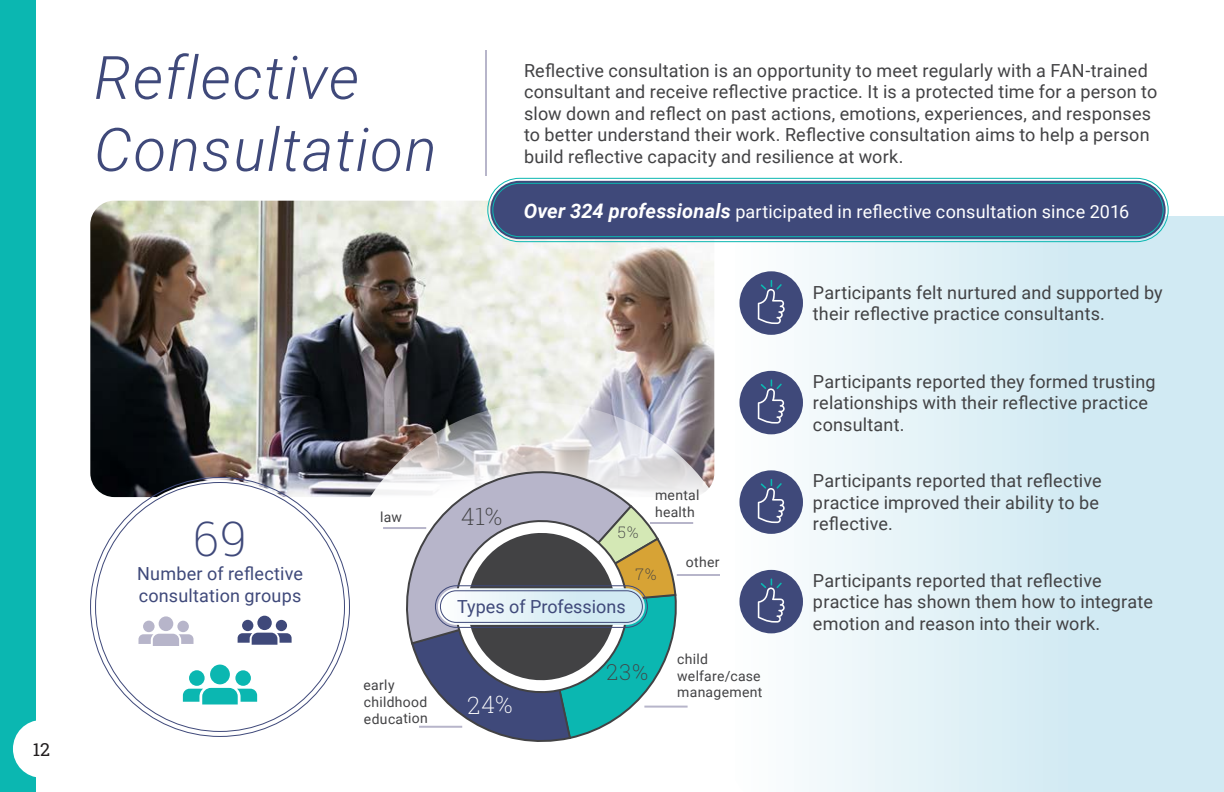
<style>
.page{position:relative;width:1224px;height:792px;background:#fff}
.page>*{position:absolute;margin:0;border:0;box-sizing:border-box;transform-origin:0 0}
.t1{font:italic 300 60px/72px "Roboto";letter-spacing:.025em;color:#3f497a}
.t2{font:200 48px "Roboto Slab";color:#3f497a}
.t3{font:200 24px "Roboto Slab";color:#fff}
.t4{font:200 24px "Roboto Slab";color:#424244}
.t5{font:18px/21.6px "Roboto";letter-spacing:.01em;color:#424244}
.t6{font:18px "Roboto";letter-spacing:.01em;color:#fff}
.t7{font:18px/21.6px "Roboto";letter-spacing:.01em;color:#3f497a}
.t8{font:18px "Roboto Slab";color:#231f20}
.t9{font:200 16px "Roboto Slab";color:#424244}
.t10{font:14px/16.8px "Roboto";letter-spacing:.02em;color:#424244}
.s1{font-weight:700;font-style:italic;font-size:20px}
</style>
<div class="page">
<img style="left:90px;top:201px;width:624px;height:296px">
<svg style="left:338px;top:403px;width:377px;height:303px"></svg>
<svg style="left:730px;top:216px;width:494px;height:576px"></svg>
<div style="left:0;top:0;width:36px;height:792px;background:#0bb7b1"></div>
<div style="left:490px;top:181px;width:676px;height:58px;background:#3f497a;border-radius:29px"></div>
<div style="left:487px;top:178px;width:682px;height:64px;border:1px solid #0bb7b1;border-radius:32px"></div>
<div style="left:492px;top:183px;width:672px;height:54px;border:1px solid #0bb7b1;border-radius:27px"></div>
<hr style="left:485px;top:50px;width:2px;height:126px;background:#b7b5ca">
<div style="left:739px;top:271px;width:64px;height:64px;background:#3f497a;border-radius:50%"></div>
<svg style="left:758px;top:280px;width:27px;height:44px"></svg>
<div style="left:739px;top:371px;width:64px;height:63px;background:#3f497a;border-radius:50%"></div>
<svg style="left:758px;top:379px;width:27px;height:45px"></svg>
<div style="left:739px;top:470px;width:64px;height:64px;background:#3f497a;border-radius:50%"></div>
<svg style="left:758px;top:479px;width:27px;height:44px"></svg>
<div style="left:739px;top:570px;width:64px;height:63px;background:#3f497a;border-radius:50%"></div>
<svg style="left:758px;top:579px;width:27px;height:44px"></svg>
<svg style="left:392px;top:462px;width:242px;height:184px"></svg>
<div style="left:93px;top:480px;width:254px;height:254px;background:#fff;border-radius:50%"></div>
<div style="left:210px;top:665px;width:20px;height:19px;background:#0bb7b1;border-radius:50%"></div>
<div style="left:189px;top:670px;width:16px;height:16px;background:#0bb7b1;border-radius:50%"></div>
<div style="left:235px;top:670px;width:16px;height:16px;background:#0bb7b1;border-radius:50%"></div>
<svg style="left:183px;top:688px;width:74px;height:16px"></svg>
<div style="left:159px;top:616px;width:14px;height:15px;background:#b7b5ca;border-radius:50%"></div>
<div style="left:143px;top:621px;width:12px;height:11px;background:#b7b5ca;border-radius:50%"></div>
<div style="left:177px;top:621px;width:12px;height:11px;background:#b7b5ca;border-radius:50%"></div>
<svg style="left:138px;top:634px;width:56px;height:12px"></svg>
<div style="left:257px;top:616px;width:15px;height:14px;background:#3f497a;border-radius:50%"></div>
<div style="left:242px;top:620px;width:11px;height:11px;background:#3f497a;border-radius:50%"></div>
<div style="left:276px;top:620px;width:11px;height:11px;background:#3f497a;border-radius:50%"></div>
<svg style="left:237px;top:633px;width:55px;height:12px"></svg>
<hr style="left:650px;top:522px;width:43px;height:2px;background:#b7b5ca">
<hr style="left:677px;top:574px;width:43px;height:2px;background:#b7b5ca">
<hr style="left:644px;top:706px;width:44px;height:2px;background:#b7b5ca">
<hr style="left:383px;top:527px;width:43px;height:2px;background:#b7b5ca">
<div style="left:13px;top:720px;width:57px;height:58px;background:#fff;border-radius:50%"></div>
<svg style="left:410px;top:503px;width:271px;height:239px"></svg>
<p class="t8" style="left:33px;top:737px;width:19px">12</p>
<p class="t1" style="left:94px;top:39px;width:344px">Reflective<br>Consultation</p>
<p class="t5" style="left:524px;top:59px;width:635px">Reflective consultation is an opportunity to meet regularly with a FAN-trained consultant and receive reflective practice. It is a protected time for a person to slow down and reflect on past actions, emotions, experiences, and responses to better understand their work. Reflective consultation aims to help a person build reflective capacity and resilience at work.</p>
<p class="t6" style="left:524px;top:198px;width:607px"><span class="s1">Over 324 professionals</span> participated in reflective consultation since 2016</p>
<p class="t5" style="left:813px;top:281px;width:351px">Participants felt nurtured and supported by their reflective practice consultants.</p>
<p class="t2" style="left:193px;top:506px;width:55px">69</p>
<p class="t7" style="left:137px;top:562px;width:167px">Number of reflective consultation groups</p>
<p class="t10" style="left:380px;top:508px;width:23px">law</p>
<p class="t10" style="left:363px;top:676px;width:66px;rotate:-1deg">early childhood education</p>
<p class="t4" style="left:461px;top:500px;width:43px">41%</p>
<p class="t10" style="left:655px;top:486px;width:46px">mental health</p>
<p class="t9" style="left:618px;top:521px;width:22px">5%</p>
<p class="t9" style="left:635px;top:563px;width:23px">7%</p>
<p class="t10" style="left:686px;top:553px;width:35px">other</p>
<p class="t7" style="left:457px;top:595px;width:170px">Types of Professions</p>
<p class="t3" style="left:468px;top:688px;width:47px">24%</p>
<p class="t10" style="left:677px;top:650px;width:87px">child welfare/case management</p>
<p class="t5" style="left:813px;top:370px;width:344px">Participants reported they formed trusting relationships with their reflective practice consultant.</p>
<p class="t5" style="left:813px;top:469px;width:290px">Participants reported that reflective practice improved their ability to be reflective.</p>
<p class="t5" style="left:813px;top:569px;width:341px">Participants reported that reflective practice has shown them how to integrate emotion and reason into their work.</p>
</div>
